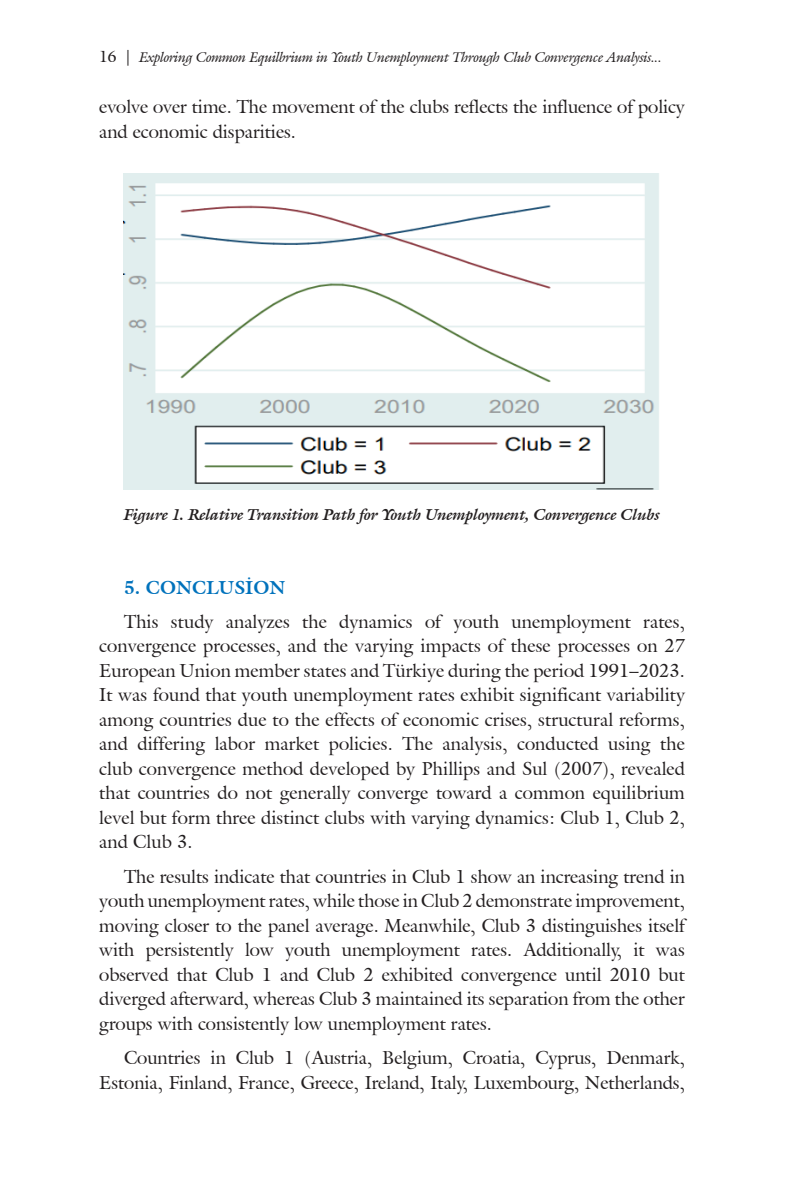
<style>
.page{position:relative;width:794px;height:1191px;background:#fff}
.page>*{position:absolute;margin:0;border:0;box-sizing:border-box;transform-origin:0 0}
.t1{font:18.38px/24.5px "Galliard IT Cby BT";color:#231f20;text-align:justify}
.t2{font:700 18.38px "Galliard IT Cby BT";color:#0072bc}
.t3{font:italic 700 15.75px "Galliard IT Cby BT";color:#231f20}
.t4{font:italic 14px "Galliard IT Cby BT";letter-spacing:-.01em;color:#231f20}
.s1{font-style:normal;font-size:15.75px}
</style>
<div class="page">
<img style="left:123px;top:174px;width:536px;height:315px">
<p class="t4" style="left:99px;top:47px;width:564px"><span class="s1">16 |</span> Exploring Common Equilbrium in Youth Unemployment Through Club Convergence Analysis...</p>
<p class="t1" style="left:99px;top:94px;width:587px">evolve over time. The movement of the clubs reflects the influence of policy and economic disparities.</p>
<p class="t3" style="left:124px;top:503px;width:537px">Figure 1. Relative Transition Path for Youth Unemployment, Convergence Clubs</p>
<p class="t2" style="left:124px;top:575px;width:163px">5. CONCLUSİON</p>
<p class="t1" style="left:99px;top:609px;width:587px;text-indent:25px">This study analyzes the dynamics of youth unemployment rates, convergence processes, and the varying impacts of these processes on 27<br>European Union member states and Türkiye during the period 1991–2023.<br>It was found that youth unemployment rates exhibit significant variability among countries due to the effects of economic crises, structural reforms, and differing labor market policies. The analysis, conducted using the club convergence method developed by Phillips and Sul (2007), revealed that countries do not generally converge toward a common equilibrium level but form three distinct clubs with varying dynamics: Club 1, Club 2, and Club 3.</p>
<p class="t1" style="left:99px;top:864px;width:587px;text-indent:25px">The results indicate that countries in Club 1 show an increasing trend in youth unemployment rates, while those in Club 2 demonstrate improvement, moving closer to the panel average. Meanwhile, Club 3 distinguishes itself with persistently low youth unemployment rates. Additionally, it was observed that Club 1 and Club 2 exhibited convergence until 2010 but diverged afterward, whereas Club 3 maintained its separation from the other groups with consistently low unemployment rates.</p>
<p class="t1" style="left:99px;top:1045px;width:587px;text-align:right">Countries in Club 1 (Austria, Belgium, Croatia, Cyprus, Denmark,<br>Estonia, Finland, France, Greece, Ireland, Italy, Luxembourg, Netherlands,</p>
</div>
